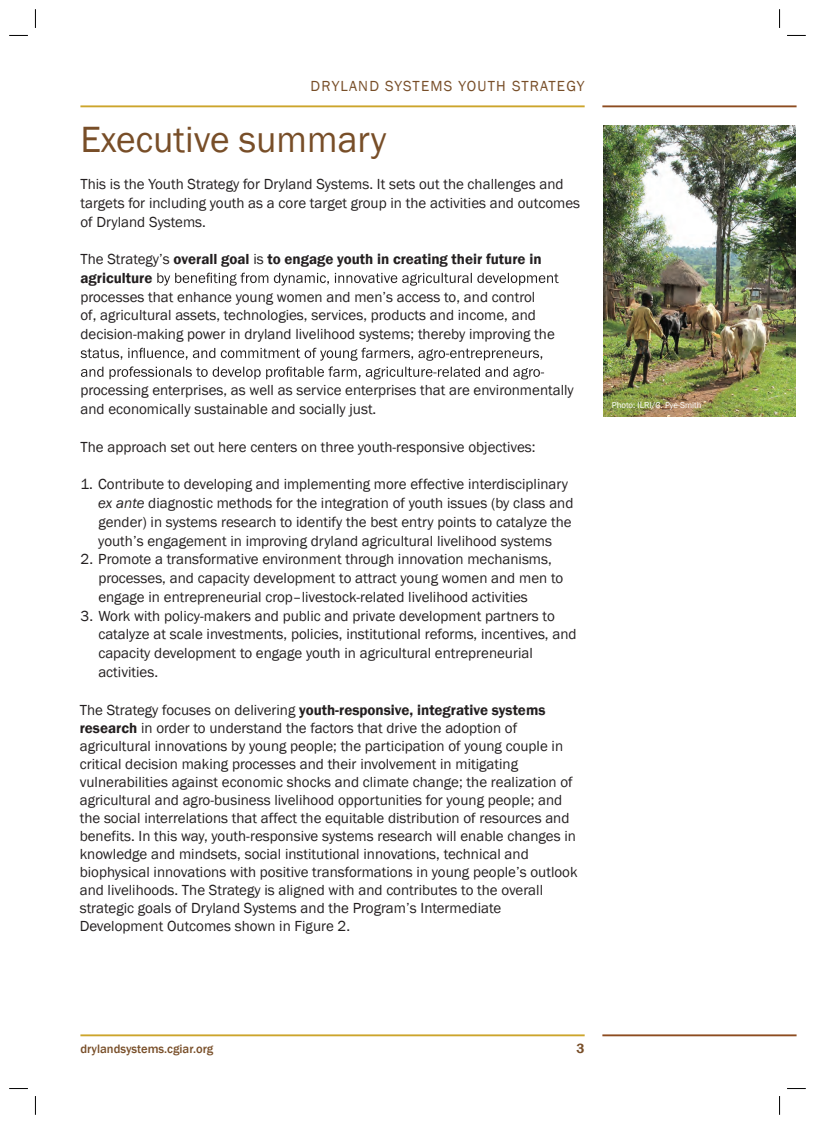
<style>
.page{position:relative;width:815px;height:1124px;background:#fff}
.page>*{position:absolute;margin:0;border:0;box-sizing:border-box;transform-origin:0 0}
.t1{font:37.5px "Franklin Gothic";color:#784e28}
.t2{font:15px/18.8px "Franklin Gothic";color:#231f20}
.t3{font:600 15px/18.8px "Franklin Gothic";color:#231f20}
.t4{font:15px "Franklin Gothic";letter-spacing:.08em;color:#784e28}
.t5{font:600 13.75px "Franklin Gothic";color:#784e28}
.t6{font:500 12.5px "Franklin Gothic";color:#784e28}
.t7{font:8.75px "Franklin Gothic";color:#fff}
.s1{font-weight:400}
.s2{font-style:italic}
.s3{font-weight:600}
</style>
<div class="page">
<hr style="left:80px;top:1034px;width:505px;height:2px;background:#cca52b">
<hr style="left:80px;top:105px;width:505px;height:2px;background:#cca52b">
<hr style="left:602px;top:105px;width:195px;height:2px;background:#8d4c20">
<hr style="left:602px;top:1034px;width:195px;height:2px;background:#8d4c20">
<svg style="left:157px;top:273px;width:402px;height:12px"></svg>
<svg style="left:81px;top:348px;width:461px;height:12px"></svg>
<svg style="left:81px;top:366px;width:463px;height:13px"></svg>
<img style="left:603px;top:125px;width:193px;height:291px">
<svg style="left:9px;top:35px;width:19px;height:1px"></svg>
<svg style="left:787px;top:35px;width:19px;height:1px"></svg>
<svg style="left:9px;top:1088px;width:19px;height:1px"></svg>
<svg style="left:787px;top:1088px;width:19px;height:1px"></svg>
<svg style="left:35px;top:9px;width:1px;height:19px"></svg>
<svg style="left:35px;top:1096px;width:1px;height:18px"></svg>
<svg style="left:779px;top:9px;width:1px;height:19px"></svg>
<svg style="left:779px;top:1096px;width:1px;height:18px"></svg>
<p class="t4" style="left:311px;top:77px;width:275px">DRYLAND SYSTEMS YOUTH STRATEGY</p>
<h1 class="t1" style="left:80px;top:116px;width:308px">Executive summary</h1>
<p class="t2" style="left:80px;top:175px;width:501px">This is the Youth Strategy for Dryland Systems. It sets out the challenges and targets for including youth as a core target group in the activities and outcomes of Dryland Systems.</p>
<p class="t3" style="left:80px;top:250px;width:463px"><span class="s1">The Strategy’s</span> overall goal <span class="s1">is</span> to engage youth in creating their future in agriculture</p>
<p class="t2" style="left:80px;top:287px;width:476px">processes that enhance young women and men’s access to, and control of, agricultural assets, technologies, services, products and income, and decision-making power in dryland livelihood systems; thereby improving the</p>
<p class="t2" style="left:80px;top:381px;width:495px">processing enterprises, as well as service enterprises that are environmentally and economically sustainable and socially just.</p>
<p class="t2" style="left:81px;top:437px;width:457px">The approach set out here centers on three youth-responsive objectives:</p>
<p class="t2" style="left:98px;top:475px;width:477px;text-indent:-18px">1. Contribute to developing and implementing more effective interdisciplinary <span class="s2">ex ante</span> diagnostic methods for the integration of youth issues (by class and gender) in systems research to identify the best entry points to catalyze the youth’s engagement in improving dryland agricultural livelihood systems</p>
<p class="t2" style="left:98px;top:550px;width:466px;text-indent:-18px">2. Promote a transformative environment through innovation mechanisms, processes, and capacity development to attract young women and men to engage in entrepreneurial crop–livestock-related livelihood activities</p>
<p class="t2" style="left:98px;top:606px;width:480px;text-indent:-18px">3. Work with policy-makers and public and private development partners to catalyze at scale investments, policies, institutional reforms, incentives, and capacity development to engage youth in agricultural entrepreneurial activities.</p>
<p class="t2" style="left:80px;top:700px;width:499px;line-height:18px">The Strategy focuses on delivering <span class="s3">youth-responsive, integrative systems research</span> in order to understand the factors that drive the adoption of agricultural innovations by young people; the participation of young couple in critical decision making processes and their involvement in mitigating vulnerabilities against economic shocks and climate change; the realization of agricultural and agro-business livelihood opportunities for young people; and the social interrelations that affect the equitable distribution of resources and benefits. In this way, youth-responsive systems research will enable changes in knowledge and mindsets, social institutional innovations, technical and biophysical innovations with positive transformations in young people’s outlook and livelihoods. The Strategy is aligned with and contributes to the overall strategic goals of Dryland Systems and the Program’s Intermediate Development Outcomes shown in Figure 2.</p>
<p class="t7" style="left:612px;top:399px;width:91px">Photo: ILRI/C. Pye-Smith</p>
<p class="t6" style="left:80px;top:1041px;width:134px">drylandsystems.cgiar.org</p>
<p class="t5" style="left:577px;top:1039px;width:10px">3</p>
</div>
